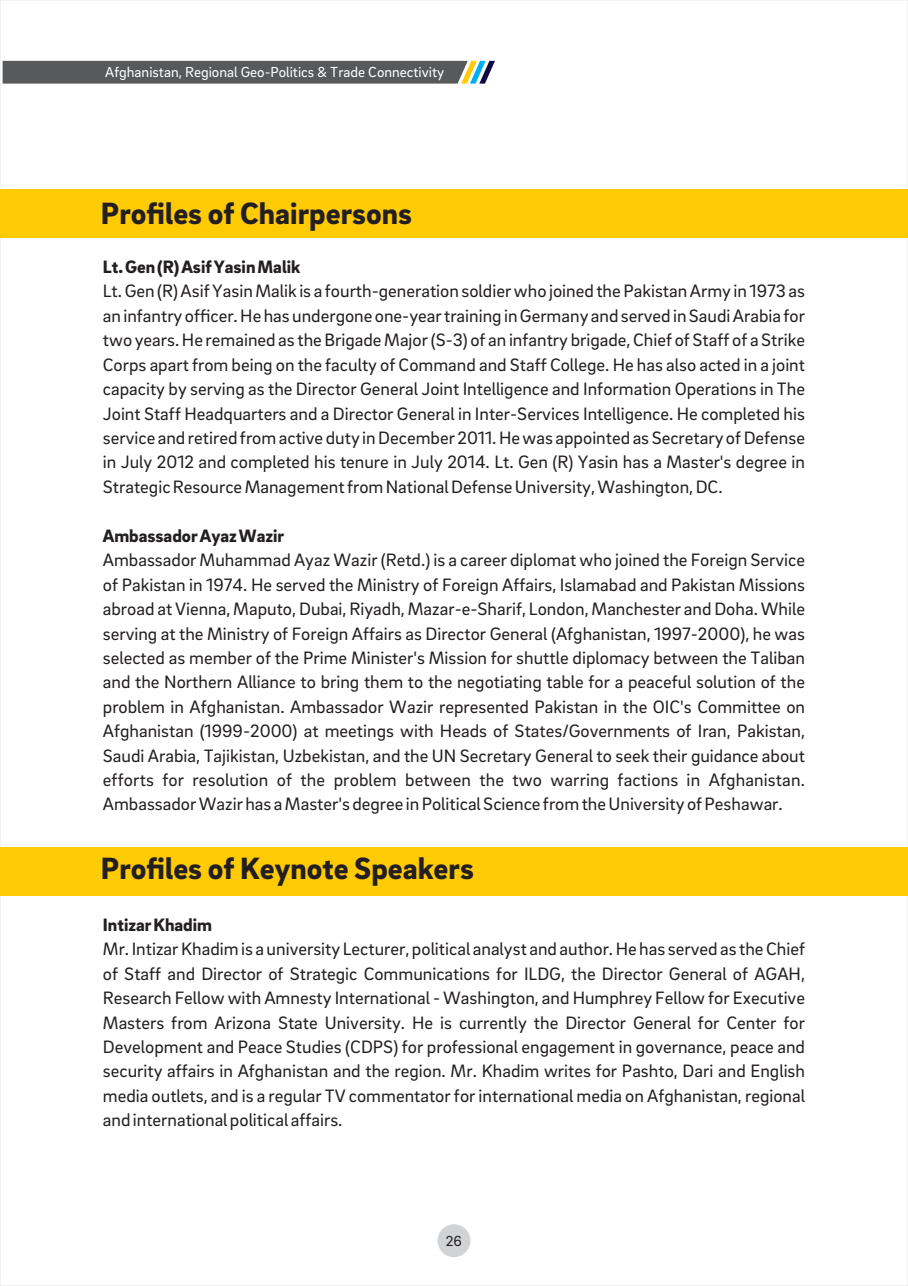
<style>
.page{position:relative;width:908px;height:1286px;background:#fff}
.page>*{position:absolute;margin:0;border:0;box-sizing:border-box;transform-origin:0 0}
.t1{font:900 31.5px "Brix Sans";color:#231f20}
.t2{font:18.38px/24.3px "Brix Sans";color:#231f20;text-align:justify}
.t3{font:900 18.38px "Brix Sans";color:#231f20}
.t4{font:14.88px "Brix Sans";color:#fff}
.t5{font:14.88px "Brix Sans";color:#231f20}
</style>
<div class="page">
<div style="left:0;top:189px;width:907px;height:49px;background:#ffcb04"></div>
<svg style="left:3px;top:61px;width:492px;height:23px;background:#5f6263"></svg>
<div style="left:437px;top:1224px;width:33px;height:32px;background:#d1d3d4;border-radius:50%"></div>
<div style="left:0;top:847px;width:907px;height:48px;background:#ffcb04"></div>
<p class="t4" style="left:105px;top:66px;width:340px">Afghanistan, Regional Geo-Politics &amp; Trade Connectivity</p>
<h1 class="t1" style="left:101px;top:200px;width:312px">Profiles of Chairpersons</h1>
<p class="t3" style="left:103px;top:259px;width:199px">Lt. Gen (R) Asif Yasin Malik</p>
<p class="t2" style="left:103px;top:280px;width:703px">Lt. Gen (R) Asif Yasin Malik is a fourth-generation soldier who joined the Pakistan Army in 1973 as an infantry officer. He has undergone one-year training in Germany and served in Saudi Arabia for two years. He remained as the Brigade Major (S-3) of an infantry brigade, Chief of Staff of a Strike Corps apart from being on the faculty of Command and Staff College. He has also acted in a joint capacity by serving as the Director General Joint Intelligence and Information Operations in The Joint Staff Headquarters and a Director General in Inter-Services Intelligence. He completed his service and retired from active duty in December 2011. He was appointed as Secretary of Defense in July 2012 and completed his tenure in July 2014. Lt. Gen (R) Yasin has a Master's degree in Strategic Resource Management from National Defense University, Washington, DC.</p>
<p class="t3" style="left:103px;top:528px;width:183px">Ambassador Ayaz Wazir</p>
<p class="t2" style="left:103px;top:549px;width:703px">Ambassador Muhammad Ayaz Wazir (Retd.) is a career diplomat who joined the Foreign Service of Pakistan in 1974. He served the Ministry of Foreign Affairs, Islamabad and Pakistan Missions abroad at Vienna, Maputo, Dubai, Riyadh, Mazar-e-Sharif, London, Manchester and Doha. While serving at the Ministry of Foreign Affairs as Director General (Afghanistan, 1997-2000), he was selected as member of the Prime Minister's Mission for shuttle diplomacy between the Taliban and the Northern Alliance to bring them to the negotiating table for a peaceful solution of the problem in Afghanistan. Ambassador Wazir represented Pakistan in the OIC's Committee on Afghanistan (1999-2000) at meetings with Heads of States/Governments of Iran, Pakistan, Saudi Arabia, Tajikistan, Uzbekistan, and the UN Secretary General to seek their guidance about efforts for resolution of the problem between the two warring factions in Afghanistan.<br>Ambassador Wazir has a Master's degree in Political Science from the University of Peshawar.</p>
<h1 class="t1" style="left:101px;top:855px;width:374px">Profiles of Keynote Speakers</h1>
<p class="t3" style="left:103px;top:917px;width:111px">Intizar Khadim</p>
<p class="t2" style="left:103px;top:938px;width:703px">Mr. Intizar Khadim is a university Lecturer, political analyst and author. He has served as the Chief of Staff and Director of Strategic Communications for ILDG, the Director General of AGAH, Research Fellow with Amnesty International - Washington, and Humphrey Fellow for Executive Masters from Arizona State University. He is currently the Director General for Center for Development and Peace Studies (CDPS) for professional engagement in governance, peace and security affairs in Afghanistan and the region. Mr. Khadim writes for Pashto, Dari and English media outlets, and is a regular TV commentator for international media on Afghanistan, regional and international political affairs.</p>
<p class="t5" style="left:446px;top:1234px;width:18px">26</p>
</div>
